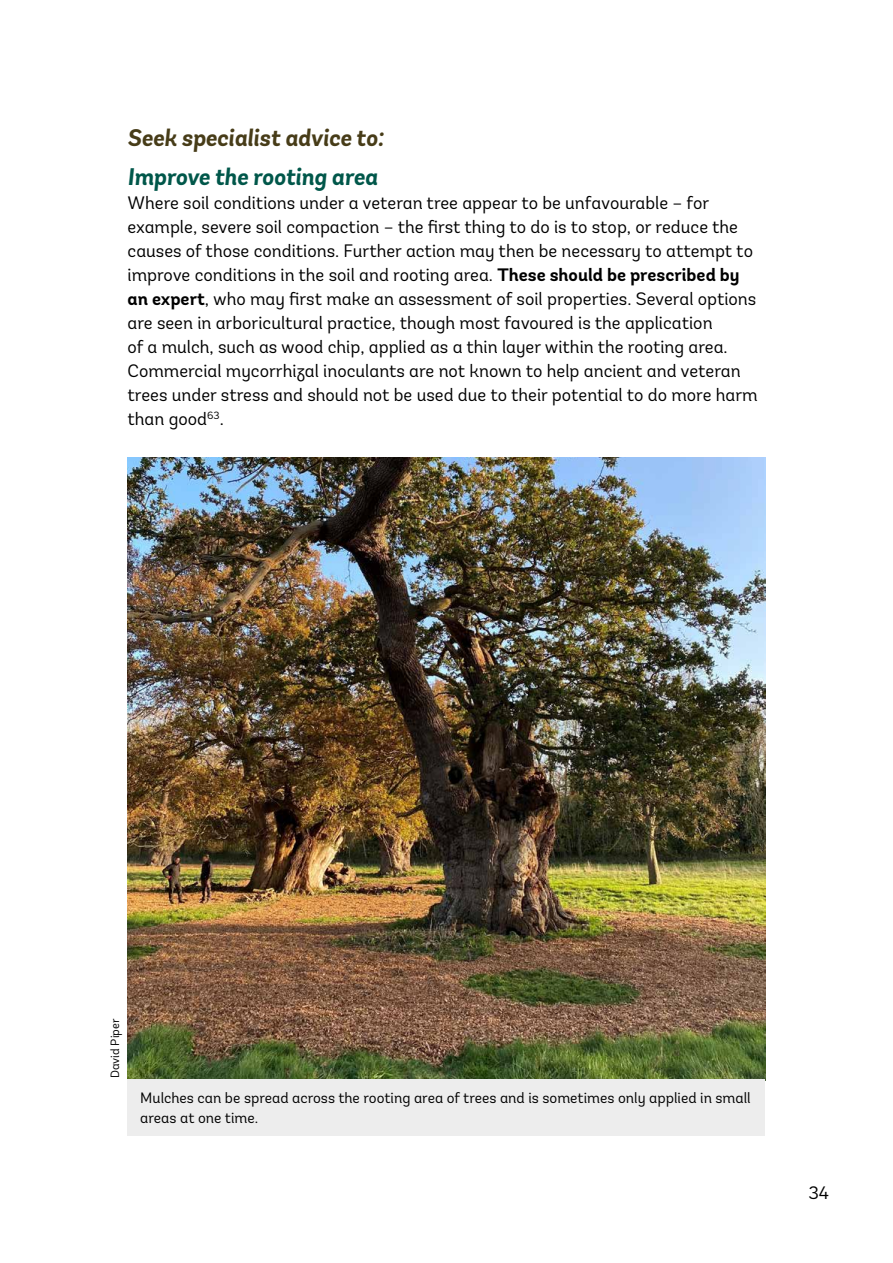
<style>
.page{position:relative;width:893px;height:1263px;background:#fff}
.page>*{position:absolute;margin:0;border:0;box-sizing:border-box;transform-origin:0 0}
.t1{font:italic 700 24px "Andes";color:#473c18}
.t2{font:italic 700 24px "Andes";color:#00574a}
.t3{font:18px/24px "Andes";color:#000}
.t4{font:15px/19.5px "Andes";color:#000}
.t5{font:12px "Andes";color:#000}
.s1{font-weight:700}
</style>
<div class="page">
<img style="left:128px;top:457px;width:637px;height:622px">
<div style="left:128px;top:1079px;width:637px;height:56px;background:#ededed"></div>
<h1 class="t1" style="left:128px;top:122px;width:258px">Seek specialist advice to:</h1>
<h1 class="t2" style="left:128px;top:162px;width:251px">Improve the rooting area</h1>
<p class="t3" style="left:128px;top:191px;width:632px">Where soil conditions under a veteran tree appear to be unfavourable – for example, severe soil compaction – the first thing to do is to stop, or reduce the causes of those conditions. Further action may then be necessary to attempt to improve conditions in the soil and rooting area. <span class="s1">These should be prescribed by an expert</span>, who may first make an assessment of soil properties. Several options are seen in arboricultural practice, though most favoured is the application<br>of a mulch, such as wood chip, applied as a thin layer within the rooting area.<br>Commercial mycorrhizal inoculants are not known to help ancient and veteran trees under stress and should not be used due to their potential to do more harm than good<sup>63</sup>.</p>
<p class="t5" style="left:108px;top:1078px;width:61px;rotate:-90deg">David Piper</p>
<p class="t4" style="left:140px;top:1088px;width:612px">Mulches can be spread across the rooting area of trees and is sometimes only applied in small areas at one time.</p>
<p class="t3" style="left:808px;top:1181px;width:22px">34</p>
</div>
